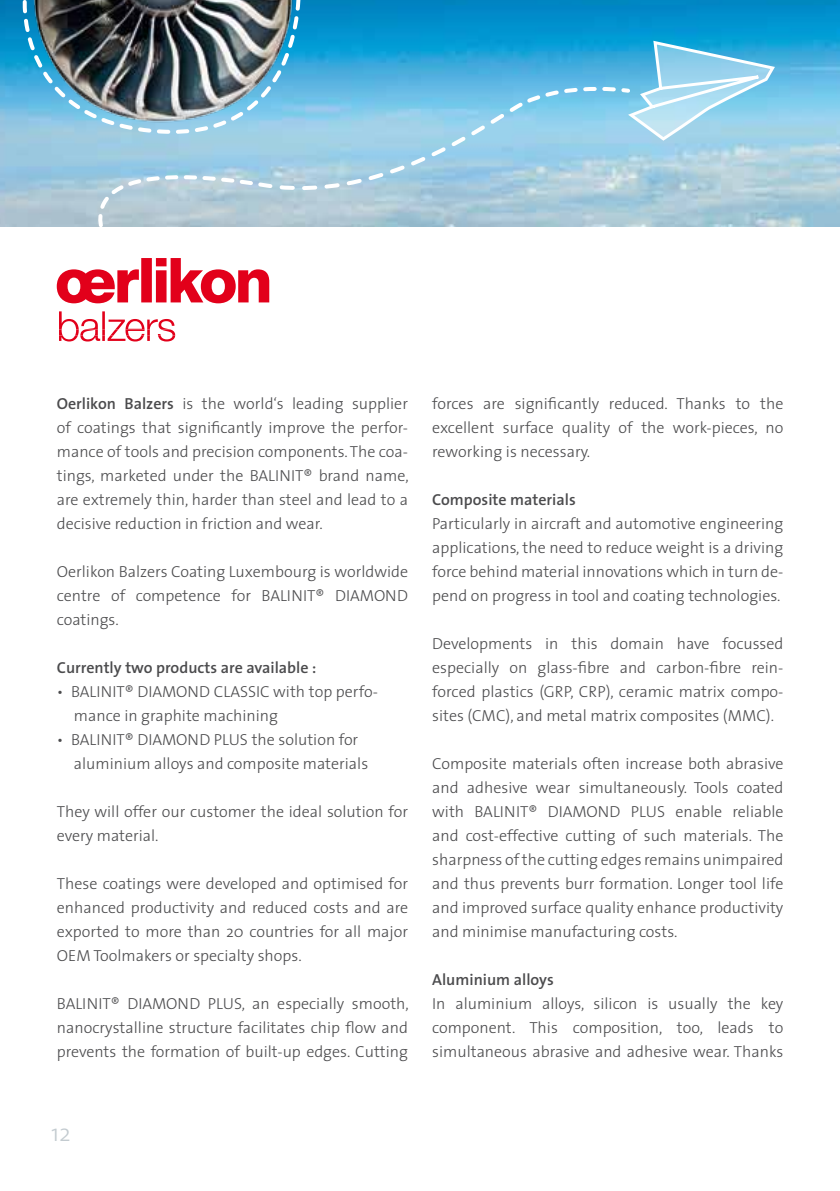
<style>
.page{position:relative;width:840px;height:1191px;background:#fff}
.page>*{position:absolute;margin:0;border:0;box-sizing:border-box;transform-origin:0 0}
.t1{font:300 24px "The Sans";color:#c3cbd0}
.t2{font:300 16px/24px "The Sans";color:#4b4b4d;text-align:justify}
.t3{font:600 16px "The Sans";color:#4b4b4d}
.s1{font-weight:600}
</style>
<div class="page">
<img style="left:0;top:0;width:839px;height:227px">
<svg style="left:624px;top:39px;width:170px;height:106px;background:#89cde9"></svg>
<svg style="left:507px;top:86px;width:124px;height:141px;background:#9ccde3"></svg>
<svg style="left:59px;top:311px;width:116px;height:30px"></svg>
<img style="left:21px;top:0;width:486px;height:303px">
<p class="t2" style="left:57px;top:391px;width:352px"><span class="s1">Oerlikon Balzers</span> is the world‘s leading supplier of coatings that significantly improve the perfor&shy;mance of tools and precision components. The coa&shy;tings, marketed under the BALINIT</p>
<p class="t2" style="left:57px;top:463px;width:353px;text-indent:247px">® brand name, are extremely thin, harder than steel and lead to a decisive reduction in friction and wear.</p>
<p class="t2" style="left:57px;top:559px;width:352px">Oerlikon Balzers Coating Luxembourg is worldwide centre of competence for BALINIT</p>
<p class="t2" style="left:315px;top:583px;width:94px">® DIAMON D</p>
<p class="t2" style="left:57px;top:607px;width:63px">coatings.</p>
<p class="t3" style="left:57px;top:654px;width:261px">Currently two products are available :</p>
<p class="t2" style="left:57px;top:679px;width:48px">• BALINIT</p>
<p class="t2" style="left:74px;top:679px;width:305px;text-indent:51px">® DIAMON D C LASSIC with top perfo&shy;mance in graphite machining</p>
<p class="t2" style="left:57px;top:727px;width:48px">• BALINIT</p>
<p class="t2" style="left:74px;top:727px;width:296px;text-indent:51px">® DIAMON D PLUS the solution for aluminium alloys and composite materials</p>
<p class="t2" style="left:57px;top:799px;width:352px">They will offer our customer the ideal solution for every material.</p>
<p class="t2" style="left:57px;top:871px;width:352px">These coatings were developed and optimised for enhanced productivity and reduced costs and are exported to more than 20 countries for all major OEM Toolmakers or specialty shops.</p>
<p class="t2" style="left:57px;top:991px;width:33px">BALINIT</p>
<p class="t2" style="left:57px;top:991px;width:353px;text-indent:54px">® DIAMON D PLUS, an especially smooth, nanocrystalline structure facilitates chip flow and prevents the formation of built-up edges. Cutting</p>
<p class="t2" style="left:432px;top:391px;width:352px">forces are significantly reduced. Thanks to the excellent surface quality of the work-pieces, no reworking is necessary.</p>
<p class="t3" style="left:432px;top:486px;width:145px">Composite materials</p>
<p class="t2" style="left:432px;top:511px;width:352px">Particularly in aircraft and automotive engineering applications, the need to reduce weight is a driving force behind material innovations which in turn de&shy;pend on progress in tool and coating technologies.</p>
<p class="t2" style="left:432px;top:631px;width:352px">Developments in this domain have focussed especially on glass-fibre and carbon-fibre rein&shy;forced plastics (GRP, CRP), ceramic matrix compo&shy;sites (CMC), and metal matrix composites (MMC).</p>
<p class="t2" style="left:432px;top:751px;width:352px">Composite materials often increase both abrasive and adhesive wear simultaneously. Tools coated with BALINIT</p>
<p class="t2" style="left:432px;top:799px;width:352px;text-indent:96px">® DIAMON D PLUS enable reliable and cost-effective cutting of such materials. The sharpness ofthe cutting edges remains unimpaired and thus prevents burr formation. Longer tool life and improved surface quality enhance productivity and minimise manufacturing costs.</p>
<p class="t3" style="left:432px;top:966px;width:123px">Aluminium alloys</p>
<p class="t2" style="left:432px;top:991px;width:352px">In aluminium alloys, silicon is usually the key component. This composition, too, leads to simultaneous abrasive and adhesive wear. Thanks</p>
<h1 class="t1" style="left:51px;top:1113px;width:21px">12</h1>
</div>
